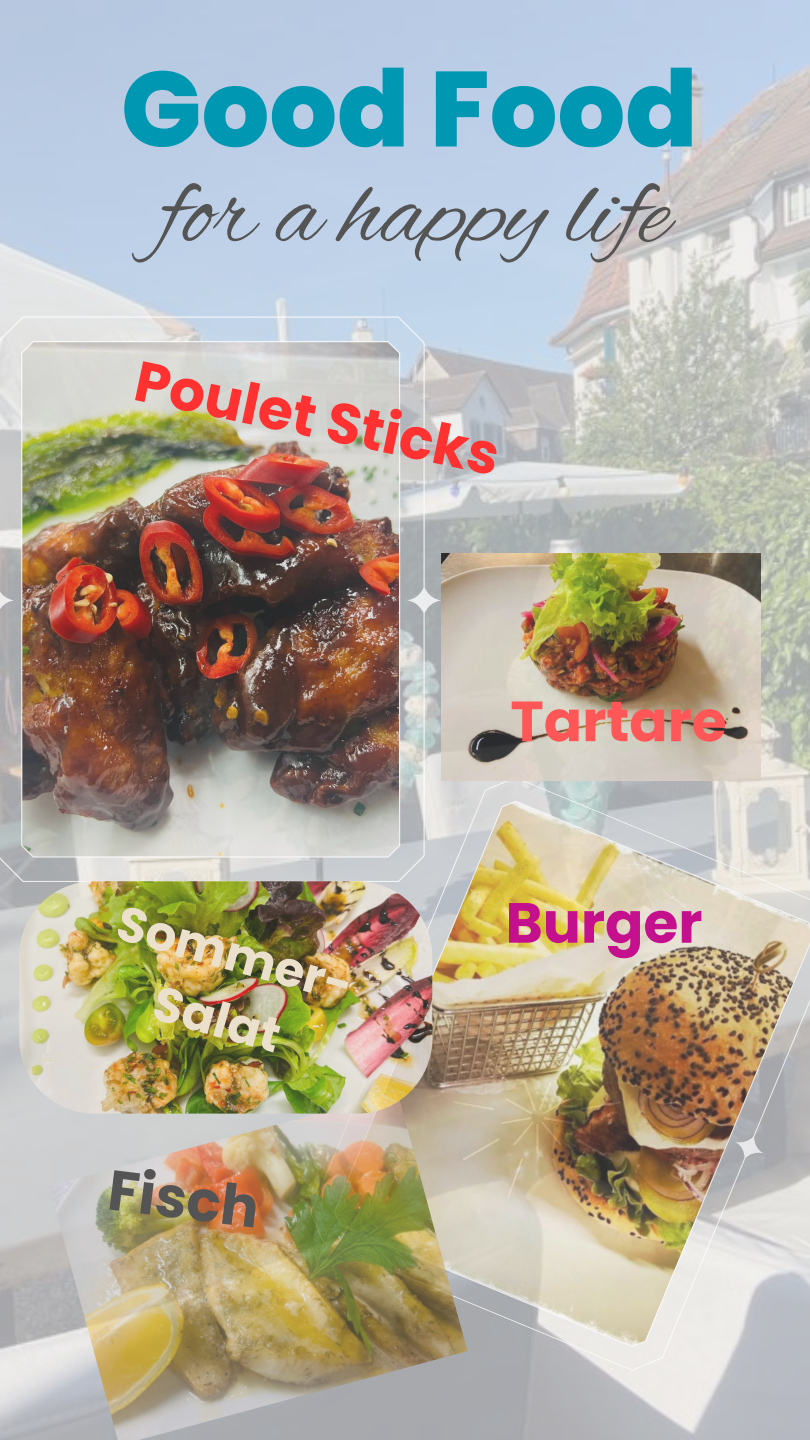
<style>
.page{position:relative;width:810px;height:1440px;background:#fff}
.page>*{position:absolute;margin:0;border:0;box-sizing:border-box;transform-origin:0 0}
.t1{font:106.6px "Alex Brush";color:#545454}
.t2{font:800 106.6px "Poppins";color:#0097b2}
.t3{font:700 56.5px "Poppins";color:#ff3131}
.t4{font:700 56.5px "Poppins";color:#ff5757}
.t5{font:700 56.5px "Poppins";color:#c4108c}
.t6{font:700 56.5px "Poppins";color:#545454}
.t7{font:700 48.5px "Poppins";color:#eae0cb}
</style>
<div class="page">
<img style="left:0;top:0;width:810px;height:1440px">
<img style="left:0;top:316px;width:441px;height:566px">
<img style="left:310px;top:777px;width:500px;height:594px">
<img style="left:441px;top:554px;width:319px;height:226px">
<img style="left:49px;top:1092px;width:418px;height:348px">
<img style="left:19px;top:881px;width:413px;height:233px">
<h1 class="t2" style="left:121px;top:35px;width:578px">Good Food</h1>
<h2 class="t1" style="left:158px;top:153px;width:513px">for a happy life</h2>
<p class="t3" style="left:144px;top:341px;width:372px;rotate:12deg">Poulet Sticks</p>
<p class="t4" style="left:510px;top:682px;width:218px">Tartare</p>
<h3 class="t7" style="left:128px;top:888px;width:240px;rotate:16deg">Sommer-</h3>
<p class="t5" style="left:506px;top:883px;width:198px">Burger</p>
<h3 class="t7" style="left:164px;top:969px;width:131px;rotate:16deg">Salat</h3>
<h3 class="t6" style="left:113px;top:1150px;width:153px;rotate:7deg">Fisch</h3>
</div>
